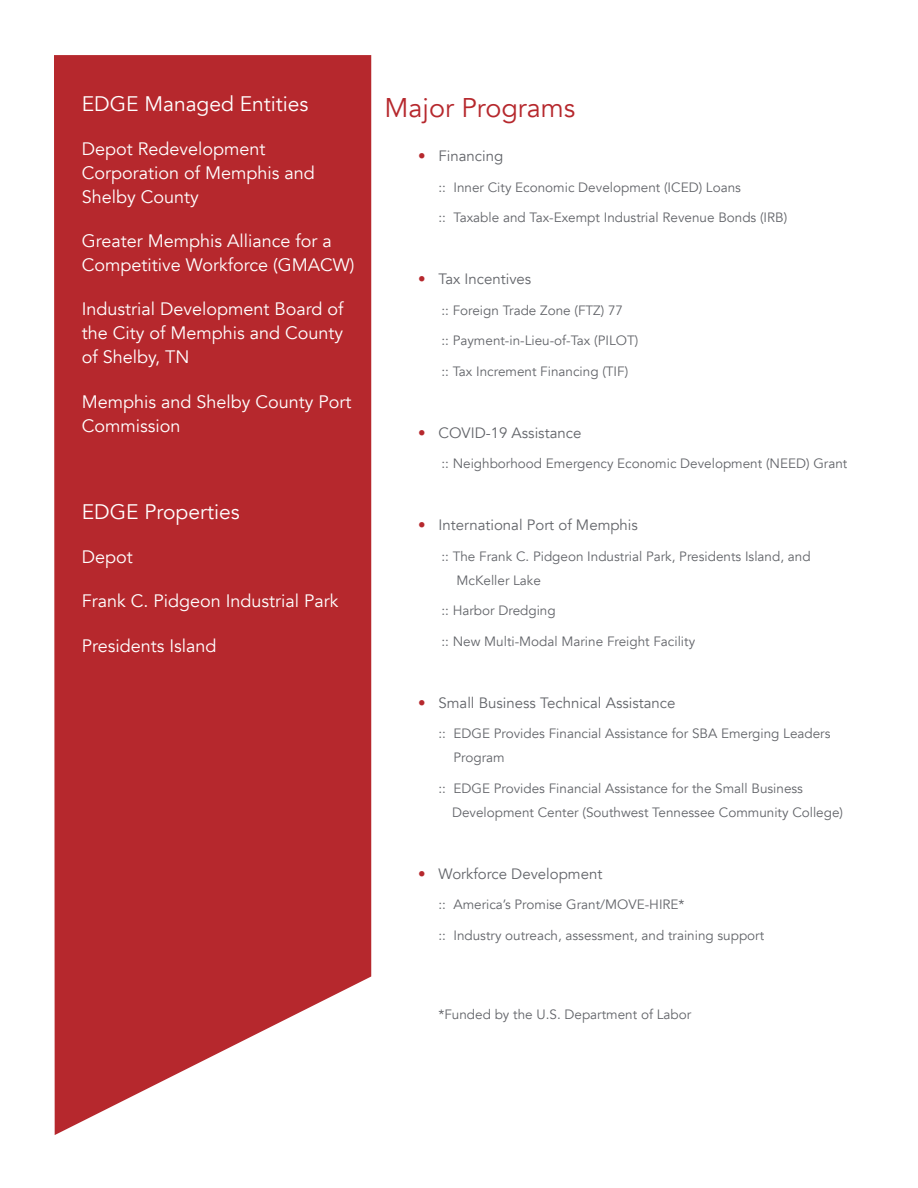
<style>
.page{position:relative;width:918px;height:1188px;background:#fff}
.page>*{position:absolute;margin:0;border:0;box-sizing:border-box;transform-origin:0 0}
.t1{font:27px "Avenir";color:#b6282d}
.t2{font:21px "Avenir";color:#fff}
.t3{font:18px/24px "Avenir";color:#fff}
.t4{font:15px "Avenir";color:#63656a}
.t5{font:13.5px/24px "Avenir";color:#63656a}
.s1{color:#b6282d}
</style>
<div class="page">
<svg style="left:54px;top:55px;width:317px;height:1080px;background:#bb383c"></svg>
<p class="t2" style="left:82px;top:91px;width:228px">EDGE Managed Entities</p>
<p class="t3" style="left:82px;top:137px;width:235px">Depot Redevelopment<br>Corporation of Memphis and<br>Shelby County</p>
<p class="t3" style="left:82px;top:229px;width:274px">Greater Memphis Alliance for a<br>Competitive Workforce (GMACW)</p>
<p class="t3" style="left:82px;top:297px;width:263px;text-align:justify">Industrial Development Board of the City of Memphis and County of Shelby, TN</p>
<p class="t3" style="left:82px;top:390px;width:271px">Memphis and Shelby County Port<br>Commission</p>
<p class="t2" style="left:82px;top:499px;width:159px">EDGE Properties</p>
<p class="t3" style="left:82px;top:545px;width:52px">Depot</p>
<p class="t3" style="left:82px;top:590px;width:258px">Frank C. Pidgeon Industrial Park</p>
<p class="t3" style="left:82px;top:634px;width:136px">Presidents Island</p>
<p class="t1" style="left:384px;top:91px;width:192px">Major Programs</p>
<p class="t4" style="left:418px;top:147px;width:86px"><span class="s1">•</span> Financing</p>
<p class="t5" style="left:438px;top:175px;width:304px">:: Inner City Economic Development (ICED) Loans</p>
<p class="t5" style="left:438px;top:206px;width:350px">:: Taxable and Tax-Exempt Industrial Revenue Bonds (IRB)</p>
<p class="t4" style="left:418px;top:270px;width:115px"><span class="s1">•</span> Tax Incentives</p>
<p class="t5" style="left:441px;top:298px;width:183px">:: Foreign Trade Zone (FTZ) 77</p>
<p class="t5" style="left:441px;top:329px;width:198px">:: Payment-in-Lieu-of-Tax (PILOT)</p>
<p class="t5" style="left:441px;top:360px;width:188px">:: Tax Increment Financing (TIF)</p>
<p class="t4" style="left:418px;top:424px;width:165px"><span class="s1">•</span> COVID-19 Assistance</p>
<p class="t5" style="left:441px;top:452px;width:407px">:: Neighborhood Emergency Economic Development (NEED) Grant</p>
<p class="t4" style="left:418px;top:516px;width:221px"><span class="s1">•</span> International Port of Memphis</p>
<p class="t5" style="left:456px;top:544px;width:356px;text-indent:-15px">:: The Frank C. Pidgeon Industrial Park, Presidents Island, and<br>McKeller Lake</p>
<p class="t5" style="left:441px;top:599px;width:116px">:: Harbor Dredging</p>
<p class="t5" style="left:441px;top:630px;width:255px">:: New Multi-Modal Marine Freight Facility</p>
<p class="t4" style="left:418px;top:694px;width:259px"><span class="s1">•</span> Small Business Technical Assistance</p>
<p class="t5" style="left:453px;top:722px;width:379px;text-indent:-15px">:: EDGE Provides Financial Assistance for SBA Emerging Leaders<br>Program</p>
<p class="t5" style="left:452px;top:777px;width:393px;text-indent:-14px">:: EDGE Provides Financial Assistance for the Small Business<br>Development Center (Southwest Tennessee Community College)</p>
<p class="t4" style="left:418px;top:865px;width:186px"><span class="s1">•</span> Workforce Development</p>
<p class="t5" style="left:438px;top:893px;width:248px">:: America’s Promise Grant/MOVE-HIRE*</p>
<p class="t5" style="left:438px;top:924px;width:327px">:: Industry outreach, assessment, and training support</p>
<p class="t5" style="left:438px;top:1003px;width:254px">*Funded by the U.S. Department of Labor</p>
</div>
